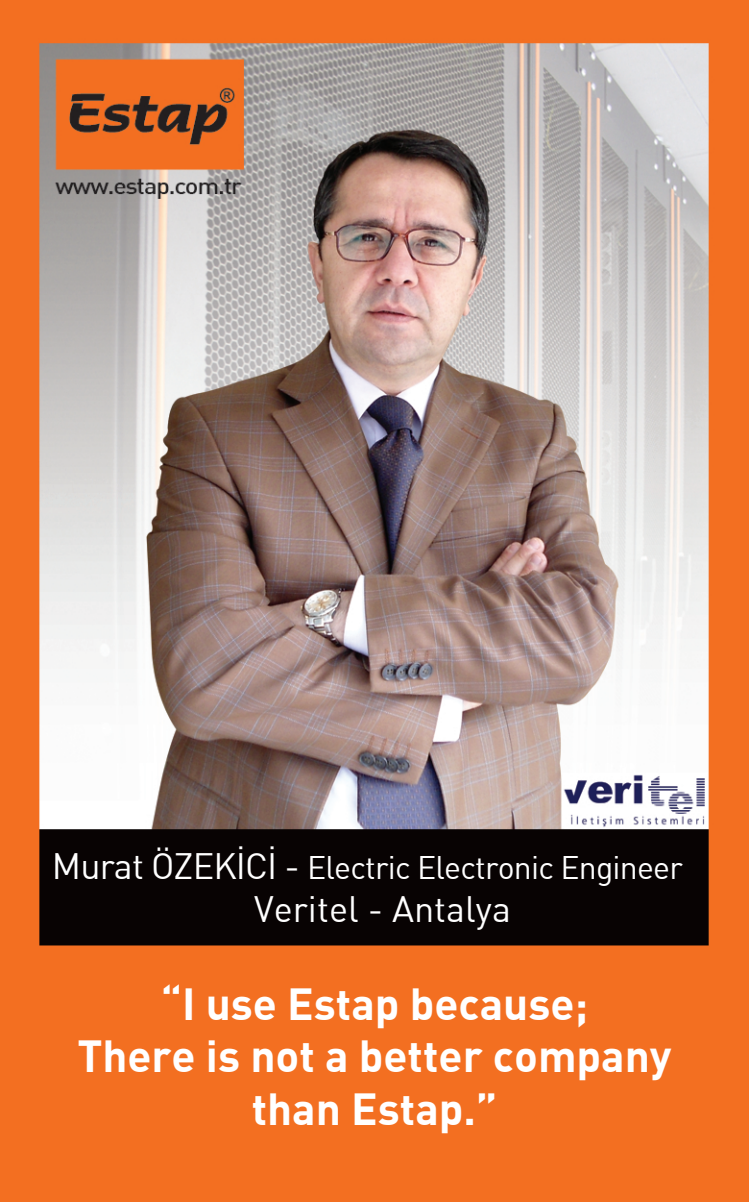
<style>
.page{position:relative;width:749px;height:1202px;background:#fff}
.page>*{position:absolute;margin:0;border:0;box-sizing:border-box;transform-origin:0 0}
.t1{font:44px/52.8px "DINTR Bold";color:#fff;text-align:center}
.t2{font:36px "DINTR";color:#fff}
.t3{font:32px "DINTR";letter-spacing:-.025em;color:#fff}
.s1{font-size:36px}
</style>
<div class="page">
<img style="left:0;top:0;width:749px;height:1202px">
<div style="left:65px;top:958px;width:619px;height:181px;background:#f36f21"></div>
<div style="left:75px;top:838px;width:596px;height:96px;background:#080303"></div>
<p class="t3" style="left:52px;top:847px;width:632px"><span class="s1">Murat ÖZEKİCİ -</span> Electric Electronic Engineer</p>
<p class="t2" style="left:254px;top:886px;width:258px">Veritel - Antalya</p>
<p class="t1" style="left:77px;top:975px;width:596px">“I use Estap because;<br>There is not a better company than Estap.”</p>
</div>
